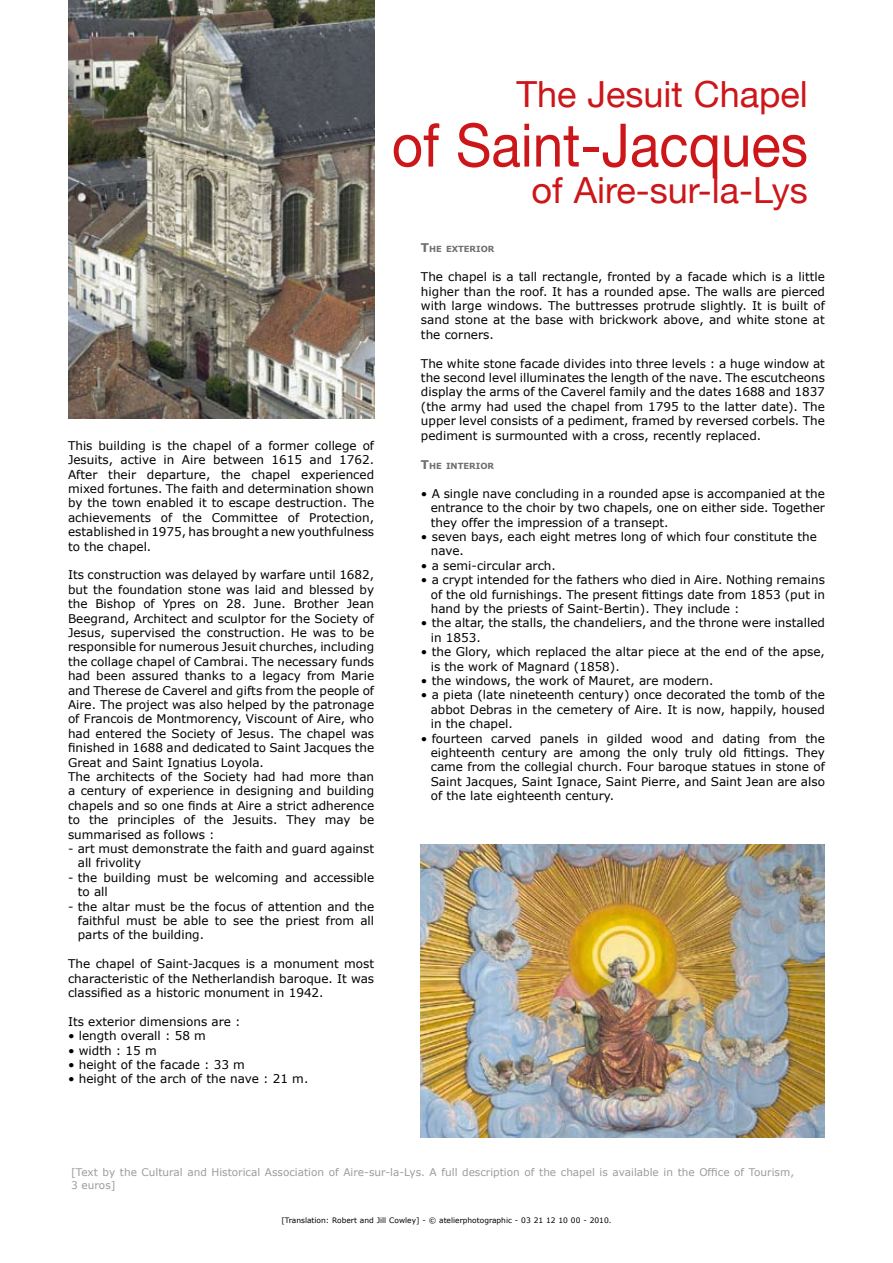
<style>
.page{position:relative;width:893px;height:1263px;background:#fff}
.page>*{position:absolute;margin:0;border:0;box-sizing:border-box;transform-origin:0 0}
.t1{font:60px "Helvetica Neue";color:#cd1619;scale:.91 1}
.t2{font:36px "Helvetica Neue";color:#cd1619}
.t3{font:12px/14.4px "Verdana";color:#000;text-align:justify}
.t4{font:10.5px/12.6px "Verdana";color:#9d9c9c}
.t5{font:700 8.4px "Verdana";color:#70706f}
.t6{font:7.5px "Verdana";color:#000}
.s1{font-size:12px}
</style>
<div class="page">
<img style="left:68px;top:0;width:306px;height:419px">
<img style="left:421px;top:845px;width:404px;height:293px">
<p class="t3" style="left:68px;top:438px;width:308px">This building is the chapel of a former college of Jesuits, active in Aire between 1615 and 1762.<br>After their departure, the chapel experienced mixed fortunes. The faith and determination shown by the town enabled it to escape destruction. The achievements of the Committee of Protection, established in 1975, has brought a new youthfulness to the chapel.</p>
<p class="t3" style="left:68px;top:568px;width:308px;text-align:left">Its construction was delayed by warfare until 1682, but the foundation stone was laid and blessed by the Bishop of Ypres on 28. June. Brother Jean Beegrand, Architect and sculptor for the Society of Jesus, supervised the construction. He was to be responsible for numerous Jesuit churches, including the collage chapel of Cambrai. The necessary funds had been assured thanks to a legacy from Marie and Therese de Caverel and gifts from the people of Aire. The project was also helped by the patronage of Francois de Montmorency, Viscount of Aire, who had entered the Society of Jesus. The chapel was finished in 1688 and dedicated to Saint Jacques the Great and Saint Ignatius Loyola.<br>The architects of the Society had had more than a century of experience in designing and building chapels and so one finds at Aire a strict adherence to the principles of the Jesuits. They may be summarised as follows :</p>
<p class="t3" style="left:78px;top:841px;width:298px;text-indent:-10px">- art must demonstrate the faith and guard against all frivolity</p>
<p class="t3" style="left:78px;top:870px;width:298px;text-indent:-10px">- the building must be welcoming and accessible to all</p>
<p class="t3" style="left:78px;top:899px;width:298px;text-indent:-10px">- the altar must be the focus of attention and the faithful must be able to see the priest from all parts of the building.</p>
<p class="t3" style="left:68px;top:957px;width:308px">The chapel of Saint-Jacques is a monument most characteristic of the Netherlandish baroque. It was classified as a historic monument in 1942.</p>
<p class="t3" style="left:68px;top:1014px;width:174px">Its exterior dimensions are :</p>
<p class="t3" style="left:68px;top:1029px;width:139px">• length overall : 58 m</p>
<p class="t3" style="left:68px;top:1043px;width:90px">• width : 15 m</p>
<p class="t3" style="left:68px;top:1057px;width:178px">• height of the facade : 33 m</p>
<p class="t3" style="left:68px;top:1072px;width:242px">• height of the arch of the nave : 21 m.</p>
<h2 class="t2" style="left:516px;top:72px;width:293px">The Jesuit Chapel</h2>
<h1 class="t1" style="left:392px;top:109px;width:459px">of Saint-Jacques</h1>
<h2 class="t2" style="left:532px;top:168px;width:278px">of Aire-sur-la-Lys</h2>
<p class="t5" style="left:421px;top:244px;width:75px"><span class="s1">T</span>HE EXTERIOR</p>
<p class="t3" style="left:421px;top:270px;width:405px">The chapel is a tall rectangle, fronted by a facade which is a little higher than the roof. It has a rounded apse. The walls are pierced with large windows. The buttresses protrude slightly. It is built of sand stone at the base with brickwork above, and white stone at the corners.</p>
<p class="t3" style="left:421px;top:356px;width:405px">The white stone facade divides into three levels : a huge window at the second level illuminates the length of the nave. The escutcheons display the arms of the Caverel family and the dates 1688 and 1837 (the army had used the chapel from 1795 to the latter date). The upper level consists of a pediment, framed by reversed corbels. The pediment is surmounted with a cross, recently replaced.</p>
<p class="t5" style="left:421px;top:460px;width:75px"><span class="s1">T</span>HE INTERIOR</p>
<p class="t3" style="left:431px;top:486px;width:396px;text-indent:-10px">• A single nave concluding in a rounded apse is accompanied at the entrance to the choir by two chapels, one on either side. Together they offer the impression of a transept.</p>
<p class="t3" style="left:431px;top:530px;width:388px;text-indent:-10px">• seven bays, each eight metres long of which four constitute the nave.</p>
<p class="t3" style="left:421px;top:558px;width:136px">• a semi-circular arch.</p>
<p class="t3" style="left:431px;top:573px;width:396px;text-indent:-10px">• a crypt intended for the fathers who died in Aire. Nothing remains of the old furnishings. The present fittings date from 1853 (put in hand by the priests of Saint-Bertin). They include :</p>
<p class="t3" style="left:431px;top:616px;width:396px;text-indent:-10px">• the altar, the stalls, the chandeliers, and the throne were installed in 1853.</p>
<p class="t3" style="left:431px;top:645px;width:396px;text-indent:-10px">• the Glory, which replaced the altar piece at the end of the apse, is the work of Magnard (1858).</p>
<p class="t3" style="left:421px;top:674px;width:294px">• the windows, the work of Mauret, are modern.</p>
<p class="t3" style="left:431px;top:688px;width:396px;text-indent:-10px">• a pieta (late nineteenth century) once decorated the tomb of the abbot Debras in the cemetery of Aire. It is now, happily, housed in the chapel.</p>
<p class="t3" style="left:431px;top:731px;width:396px;text-indent:-10px">• fourteen carved panels in gilded wood and dating from the eighteenth century are among the only truly old fittings. They came from the collegial church. Four baroque statues in stone of Saint Jacques, Saint Ignace, Saint Pierre, and Saint Jean are also of the late eighteenth century.</p>
<p class="t4" style="left:71px;top:1166px;width:724px">[Text by the Cultural and Historical Association of Aire-sur-la-Lys. A full description of the chapel is available in the Office of Tourism,<br>3 euros]</p>
<p class="t6" style="left:281px;top:1215px;width:332px">[Translation: Robert and Jill Cowley] - © atelierphotographic - 03 21 12 10 00 - 2010.</p>
</div>
